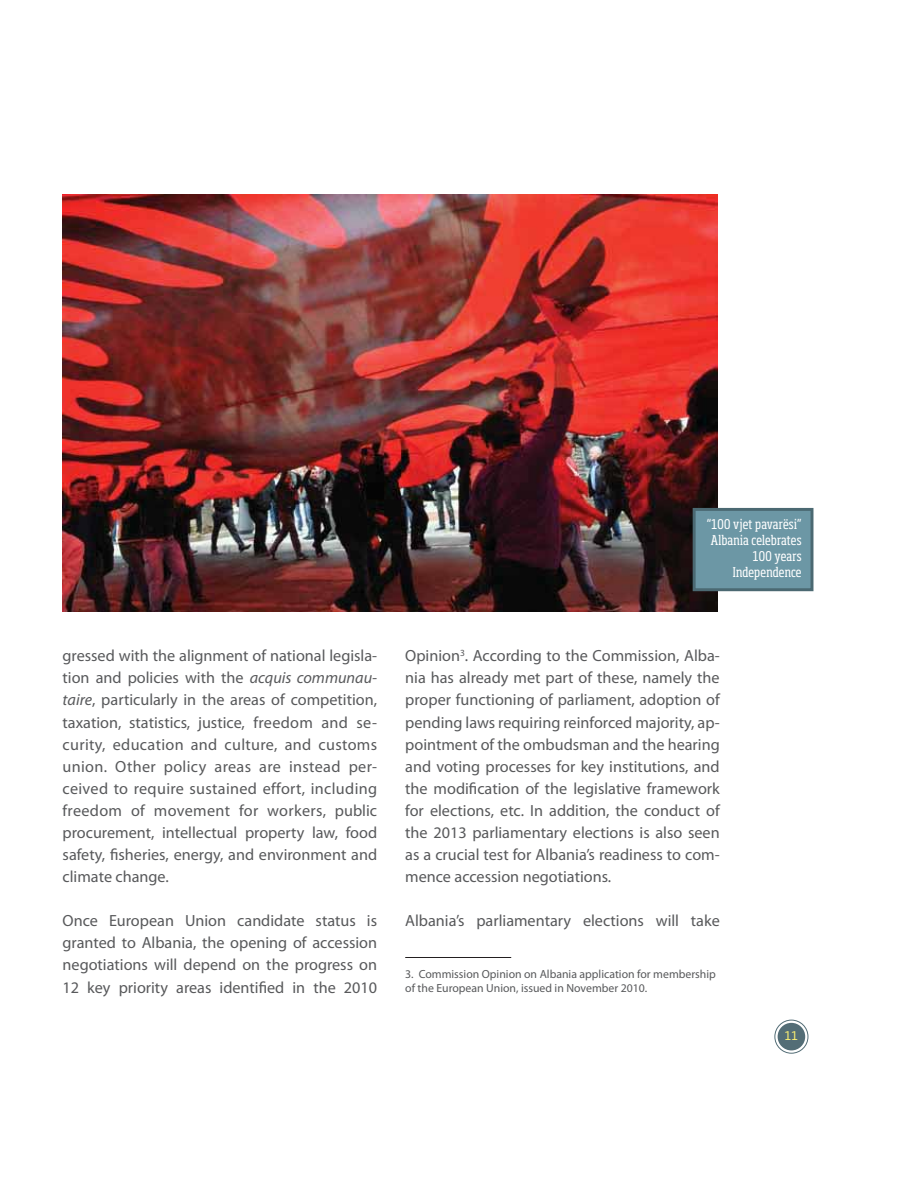
<style>
.page{position:relative;width:918px;height:1188px;background:#fff}
.page>*{position:absolute;margin:0;border:0;box-sizing:border-box;transform-origin:0 0}
.t1{font:16.2px/22px "Myriad Pro";color:#58595b;text-align:justify}
.t2{font:condensed 13.2px/16.2px "Soho Std";letter-spacing:.02em;color:#fff;text-align:right}
.t3{font:11.85px/14.1px "Myriad Pro";color:#58595b}
.t4{font:11.85px "Soho Std";color:#fdf172}
.s1{font-style:italic}
</style>
<div class="page">
<div style="left:778px;top:1023px;width:27px;height:27px;background:#536d76;border-radius:50%"></div>
<div style="left:775px;top:1020px;width:33px;height:33px;border:1px solid #536d76;border-radius:50%"></div>
<img style="left:63px;top:195px;width:655px;height:416px">
<div style="left:694px;top:509px;width:118px;height:81px;background:#6c97a5"></div>
<div style="left:693px;top:508px;width:120px;height:83px;border:3px solid #4b6972"></div>
<hr style="left:405px;top:957px;width:106px;height:1px;background:#231f20">
<p class="t1" style="left:63px;top:646px;width:316px">gressed with the alignment of national legisla&shy;tion and policies with the <span class="s1">acquis communau&shy;taire</span>, particularly in the areas of competition, taxation, statistics, justice, freedom and se&shy;curity, education and culture, and customs union. Other policy areas are instead per&shy;ceived to require sustained effort, including freedom of movement for workers, public procurement, intellectual property law, food safety, fisheries, energy, and environment and climate change.</p>
<p class="t1" style="left:63px;top:911px;width:316px">Once European Union candidate status is granted to Albania, the opening of accession negotiations will depend on the progress on 12 key priority areas identified in the 2010</p>
<p class="t2" style="left:707px;top:517px;width:96px">“100 vjet pavarësi”<br>Albania celebrates<br>100 years<br>Independence</p>
<p class="t1" style="left:405px;top:646px;width:316px">Opinion<sup>3</sup>. According to the Commission, Alba&shy;nia has already met part of these, namely the proper functioning of parliament, adoption of pending laws requiring reinforced majority, ap&shy;pointment of the ombudsman and the hearing and voting processes for key institutions, and the modification of the legislative framework for elections, etc. In addition, the conduct of the 2013 parliamentary elections is also seen as a crucial test for Albania’s readiness to com&shy;mence accession negotiations.</p>
<p class="t1" style="left:405px;top:911px;width:316px">Albania’s parliamentary elections will take</p>
<p class="t3" style="left:405px;top:968px;width:312px">3. Commission Opinion on Albania application for membership of the European Union, issued in November 2010.</p>
<p class="t4" style="left:785px;top:1031px;width:15px">11</p>
</div>
